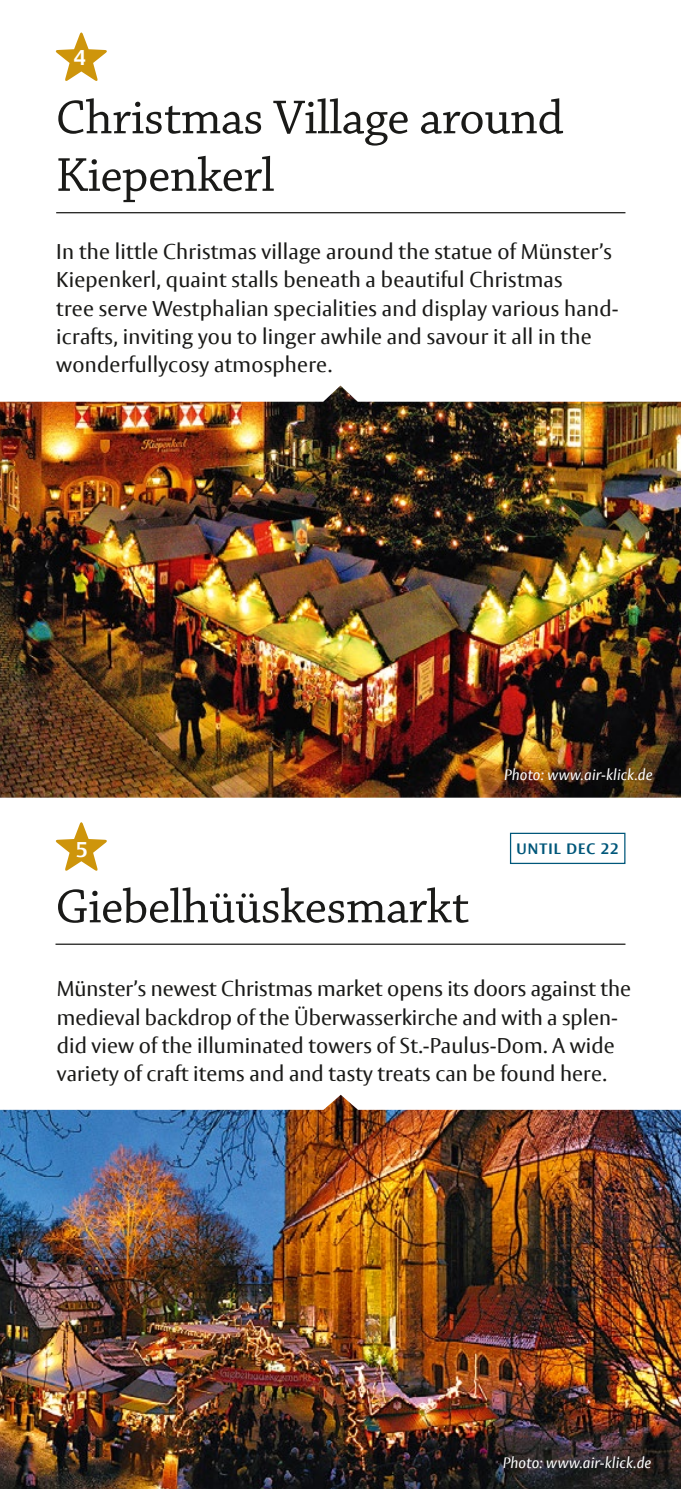
<style>
.page{position:relative;width:681px;height:1489px;background:#fff}
.page>*{position:absolute;margin:0;border:0;box-sizing:border-box;transform-origin:0 0}
.t1{font:50px/57.5px "Chaparral Pro";letter-spacing:-.01em;color:#1a1a18}
.t2{font:21.25px/28.2px "Vesta Pro";letter-spacing:.01em;color:#1a1a18}
.t3{font:700 21.25px "Vesta Pro";color:#fff}
.t4{font:italic 15px "Vesta Pro";letter-spacing:.01em;color:#fff}
.t5{font:700 15px "Vesta Pro";letter-spacing:.075em;color:#00577a}
</style>
<div class="page">
<div style="left:509px;top:832px;width:116px;height:32px;border:1px solid #00577a"></div>
<hr style="left:55px;top:943px;width:570px;height:1px;background:#1a1a18">
<hr style="left:56px;top:212px;width:569px;height:1px;background:#1a1a18">
<img style="left:0;top:385px;width:680px;height:412px">
<img style="left:0;top:1094px;width:680px;height:394px">
<svg style="left:55px;top:32px;width:52px;height:49px"></svg>
<svg style="left:55px;top:822px;width:52px;height:49px"></svg>
<p class="t3" style="left:74px;top:44px;width:14px">4</p>
<h1 class="t1" style="left:56px;top:91px;width:509px">Christmas Village around<br>Kiepenkerl</h1>
<p class="t2" style="left:56px;top:237px;width:563px">In the little Christmas village around the statue of Münster’s Kiepenkerl, quaint stalls beneath a beautiful Christmas<br>tree serve Westphalian specialities and display various hand&shy;icrafts, inviting you to linger awhile and savour it all in the wonderfullycosy atmosphere.</p>
<p class="t3" style="left:76px;top:836px;width:14px">5</p>
<h1 class="t1" style="left:55px;top:879px;width:415px">Giebelhüüskesmarkt</h1>
<p class="t4" style="left:504px;top:766px;width:150px">Photo: www.air-klick.de</p>
<p class="t5" style="left:516px;top:839px;width:104px">UNTIL DEC 22</p>
<p class="t2" style="left:57px;top:974px;width:575px">Münster’s newest Christmas market opens its doors against the medieval backdrop of the Überwasserkirche and with a splen&shy;did view of the illuminated towers of St.-Paulus-Dom. A wide variety of craft items and and tasty treats can be found here.</p>
<p class="t4" style="left:502px;top:1453px;width:150px">Photo: www.air-klick.de</p>
</div>
